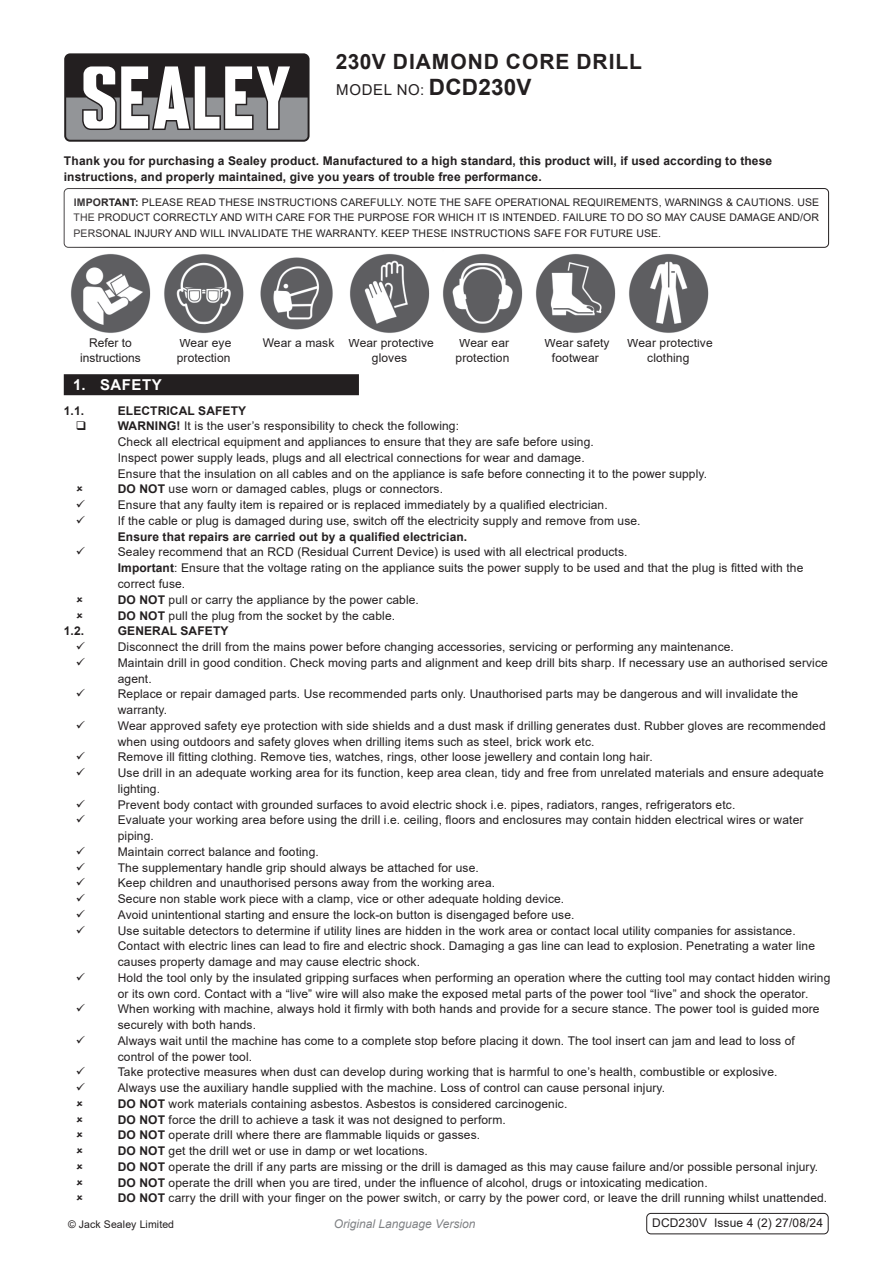
<style>
.page{position:relative;width:893px;height:1263px;background:#fff}
.page>*{position:absolute;margin:0;border:0;box-sizing:border-box;transform-origin:0 0}
.Product_Description{font:700 21px "Arial";letter-spacing:.045em;color:#231f20}
.Instructions_Model_No{font:15px "Arial";letter-spacing:.045em;color:#231f20}
.t1{font:700 15px "Arial";letter-spacing:.035em;color:#fff}
.Body{font:12px/15.8px "Arial";letter-spacing:.01em;color:#231f20}
.Body-2{font:700 12px/15.8px "Arial";letter-spacing:.01em;color:#231f20}
.Body__Footer{font:12px "Arial";letter-spacing:.01em;color:#231f20}
.t2{font:italic 12px "Arial";color:#808285}
.Body__Justified__7pt{font:10.5px/15.8px "Arial";letter-spacing:.01em;color:#231f20;text-align:justify}
.s1{font-weight:700;font-size:22.5px}
.s2{font-weight:700}
</style>
<div class="page">
<div style="left:64px;top:53px;width:246px;height:89px;background:#231f20;border-radius:6px"></div>
<svg style="left:66px;top:66px;width:242px;height:74px"></svg>
<div style="left:64px;top:188px;width:765px;height:60px;border:1px solid #231f20;border-radius:4px"></div>
<div style="left:64px;top:374px;width:295px;height:21px;background:#231f20"></div>
<div style="left:646px;top:1213px;width:182px;height:21px;border:1px solid #231f20;border-radius:4px"></div>
<img style="left:71px;top:254px;width:80px;height:79px">
<img style="left:164px;top:254px;width:80px;height:79px">
<img style="left:350px;top:254px;width:80px;height:79px">
<img style="left:260px;top:257px;width:73px;height:73px">
<img style="left:443px;top:254px;width:80px;height:79px">
<img style="left:536px;top:254px;width:80px;height:79px">
<img style="left:629px;top:254px;width:80px;height:79px">
<p class="Product_Description" style="left:336px;top:47px;width:308px">230V DIAMOND CORE DRILL</p>
<p class="Instructions_Model_No" style="left:336px;top:79px;width:197px">MODEL NO: <span class="s1">DCD230V</span></p>
<p class="Body-2" style="left:64px;top:153px;width:710px">Thank you for purchasing a Sealey product. Manufactured to a high standard, this product will, if used according to these instructions, and properly maintained, give you years of trouble free performance.</p>
<p class="Body__Justified__7pt" style="left:74px;top:194px;width:747px"><span class="s2">IMPORTANT:</span> PLEASE READ THESE INSTRUCTIONS CAREFULLY. NOTE THE SAFE OPERATIONAL REQUIREMENTS, WARNINGS &amp; CAUTIONS. USE THE PRODUCT CORRECTLY AND WITH CARE FOR THE PURPOSE FOR WHICH IT IS INTENDED. FAILURE TO DO SO MAY CAUSE DAMAGE AND/OR PERSONAL INJURY AND WILL INVALIDATE THE WARRANTY. KEEP THESE INSTRUCTIONS SAFE FOR FUTURE USE.</p>
<p class="Body" style="left:80px;top:336px;width:62px;line-height:14.4px;text-align:center">Refer to instructions</p>
<p class="Body" style="left:177px;top:336px;width:56px;line-height:14.4px">Wear eye protection</p>
<p class="Body" style="left:348px;top:336px;width:87px;line-height:14.4px;text-align:center">Wear protective gloves</p>
<p class="Body" style="left:456px;top:336px;width:55px;line-height:14.4px">Wear ear protection</p>
<p class="Body" style="left:545px;top:336px;width:67px;line-height:14.4px;text-align:center">Wear safety footwear</p>
<p class="Body" style="left:627px;top:336px;width:87px;line-height:14.4px;text-align:center">Wear protective clothing</p>
<p class="Body" style="left:263px;top:335px;width:73px">Wear a mask</p>
<p class="t1" style="left:73px;top:374px;width:90px">1. SAFETY</p>
<p class="Body-2" style="left:64px;top:403px;width:22px">1.1.</p>
<p class="Body-2" style="left:118px;top:403px;width:130px">ELECTRICAL SAFETY</p>
<p class="Body" style="left:118px;top:418px;width:343px"><span class="s2">WARNING!</span> It is the user’s responsibility to check the following:</p>
<p class="Body" style="left:118px;top:434px;width:478px">Check all electrical equipment and appliances to ensure that they are safe before using.</p>
<p class="Body" style="left:118px;top:450px;width:468px">Inspect power supply leads, plugs and all electrical connections for wear and damage.</p>
<p class="Body" style="left:118px;top:466px;width:591px">Ensure that the insulation on all cables and on the appliance is safe before connecting it to the power supply.</p>
<p class="Body" style="left:118px;top:481px;width:327px"><span class="s2">DO NOT</span> use worn or damaged cables, plugs or connectors.</p>
<p class="Body" style="left:118px;top:497px;width:491px">Ensure that any faulty item is repaired or is replaced immediately by a qualified electrician.</p>
<p class="Body" style="left:118px;top:513px;width:524px">If the cable or plug is damaged during use, switch off the electricity supply and remove from use.</p>
<p class="Body-2" style="left:118px;top:529px;width:351px">Ensure that repairs are carried out by a qualified electrician.</p>
<p class="Body" style="left:118px;top:544px;width:511px">Sealey recommend that an RCD (Residual Current Device) is used with all electrical products.</p>
<p class="Body" style="left:118px;top:560px;width:687px"><span class="s2">Important</span>: Ensure that the voltage rating on the appliance suits the power supply to be used and that the plug is fitted with the correct fuse.</p>
<p class="Body" style="left:118px;top:592px;width:303px"><span class="s2">DO NOT</span> pull or carry the appliance by the power cable.</p>
<p class="Body" style="left:118px;top:607px;width:279px"><span class="s2">DO NOT</span> pull the plug from the socket by the cable.</p>
<p class="Body-2" style="left:64px;top:623px;width:22px">1.2.</p>
<p class="Body-2" style="left:118px;top:623px;width:112px">GENERAL SAFETY</p>
<p class="Body" style="left:118px;top:639px;width:618px">Disconnect the drill from the mains power before changing accessories, servicing or performing any maintenance.</p>
<p class="Body" style="left:118px;top:655px;width:712px">Maintain drill in good condition. Check moving parts and alignment and keep drill bits sharp. If necessary use an authorised service agent.</p>
<p class="Body" style="left:118px;top:686px;width:682px">Replace or repair damaged parts. Use recommended parts only. Unauthorised parts may be dangerous and will invalidate the warranty.</p>
<p class="Body" style="left:118px;top:718px;width:709px">Wear approved safety eye protection with side shields and a dust mask if drilling generates dust. Rubber gloves are recommended when using outdoors and safety gloves when drilling items such as steel, brick work etc.</p>
<p class="Body" style="left:118px;top:749px;width:536px">Remove ill fitting clothing. Remove ties, watches, rings, other loose jewellery and contain long hair.</p>
<p class="Body" style="left:118px;top:765px;width:707px">Use drill in an adequate working area for its function, keep area clean, tidy and free from unrelated materials and ensure adequate lighting.</p>
<p class="Body" style="left:118px;top:796px;width:619px">Prevent body contact with grounded surfaces to avoid electric shock i.e. pipes, radiators, ranges, refrigerators etc.</p>
<p class="Body" style="left:118px;top:812px;width:687px">Evaluate your working area before using the drill i.e. ceiling, floors and enclosures may contain hidden electrical wires or water piping.</p>
<p class="Body" style="left:118px;top:844px;width:203px">Maintain correct balance and footing.</p>
<p class="Body" style="left:118px;top:859px;width:363px">The supplementary handle grip should always be attached for use.</p>
<p class="Body" style="left:118px;top:875px;width:379px">Keep children and unauthorised persons away from the working area.</p>
<p class="Body" style="left:118px;top:891px;width:448px">Secure non stable work piece with a clamp, vice or other adequate holding device.</p>
<p class="Body" style="left:118px;top:907px;width:458px">Avoid unintentional starting and ensure the lock-on button is disengaged before use.</p>
<p class="Body" style="left:118px;top:922px;width:699px">Use suitable detectors to determine if utility lines are hidden in the work area or contact local utility companies for assistance.<br>Contact with electric lines can lead to fire and electric shock. Damaging a gas line can lead to explosion. Penetrating a water line causes property damage and may cause electric shock.</p>
<p class="Body" style="left:118px;top:970px;width:714px">Hold the tool only by the insulated gripping surfaces when performing an operation where the cutting tool may contact hidden wiring or its own cord. Contact with a “live” wire will also make the exposed metal parts of the power tool “live” and shock the operator.</p>
<p class="Body" style="left:118px;top:1001px;width:703px">When working with machine, always hold it firmly with both hands and provide for a secure stance. The power tool is guided more securely with both hands.</p>
<p class="Body" style="left:118px;top:1033px;width:679px">Always wait until the machine has come to a complete stop before placing it down. The tool insert can jam and lead to loss of control of the power tool.</p>
<p class="Body" style="left:118px;top:1064px;width:661px">Take protective measures when dust can develop during working that is harmful to one’s health, combustible or explosive.</p>
<p class="Body" style="left:118px;top:1080px;width:549px">Always use the auxiliary handle supplied with the machine. Loss of control can cause personal injury.</p>
<p class="Body" style="left:118px;top:1096px;width:451px"><span class="s2">DO NOT</span> work materials containing asbestos. Asbestos is considered carcinogenic.</p>
<p class="Body" style="left:118px;top:1111px;width:390px"><span class="s2">DO NOT</span> force the drill to achieve a task it was not designed to perform.</p>
<p class="Body" style="left:118px;top:1127px;width:364px"><span class="s2">DO NOT</span> operate drill where there are flammable liquids or gasses.</p>
<p class="Body" style="left:118px;top:1143px;width:312px"><span class="s2">DO NOT</span> get the drill wet or use in damp or wet locations.</p>
<p class="Body" style="left:118px;top:1159px;width:702px"><span class="s2">DO NOT</span> operate the drill if any parts are missing or the drill is damaged as this may cause failure and/or possible personal injury.</p>
<p class="Body" style="left:118px;top:1174px;width:591px"><span class="s2">DO NOT</span> operate the drill when you are tired, under the influence of alcohol, drugs or intoxicating medication.</p>
<p class="Body" style="left:118px;top:1190px;width:711px"><span class="s2">DO NOT</span> carry the drill with your finger on the power switch, or carry by the power cord, or leave the drill running whilst unattended.</p>
<p class="Body__Justified__7pt" style="left:68px;top:1216px;width:108px">© Jack Sealey Limited</p>
<p class="t2" style="left:334px;top:1216px;width:143px">Original Language Version</p>
<p class="Body__Footer" style="left:652px;top:1214px;width:172px">DCD230V Issue 4 (2) 27/08/24</p>
</div>
